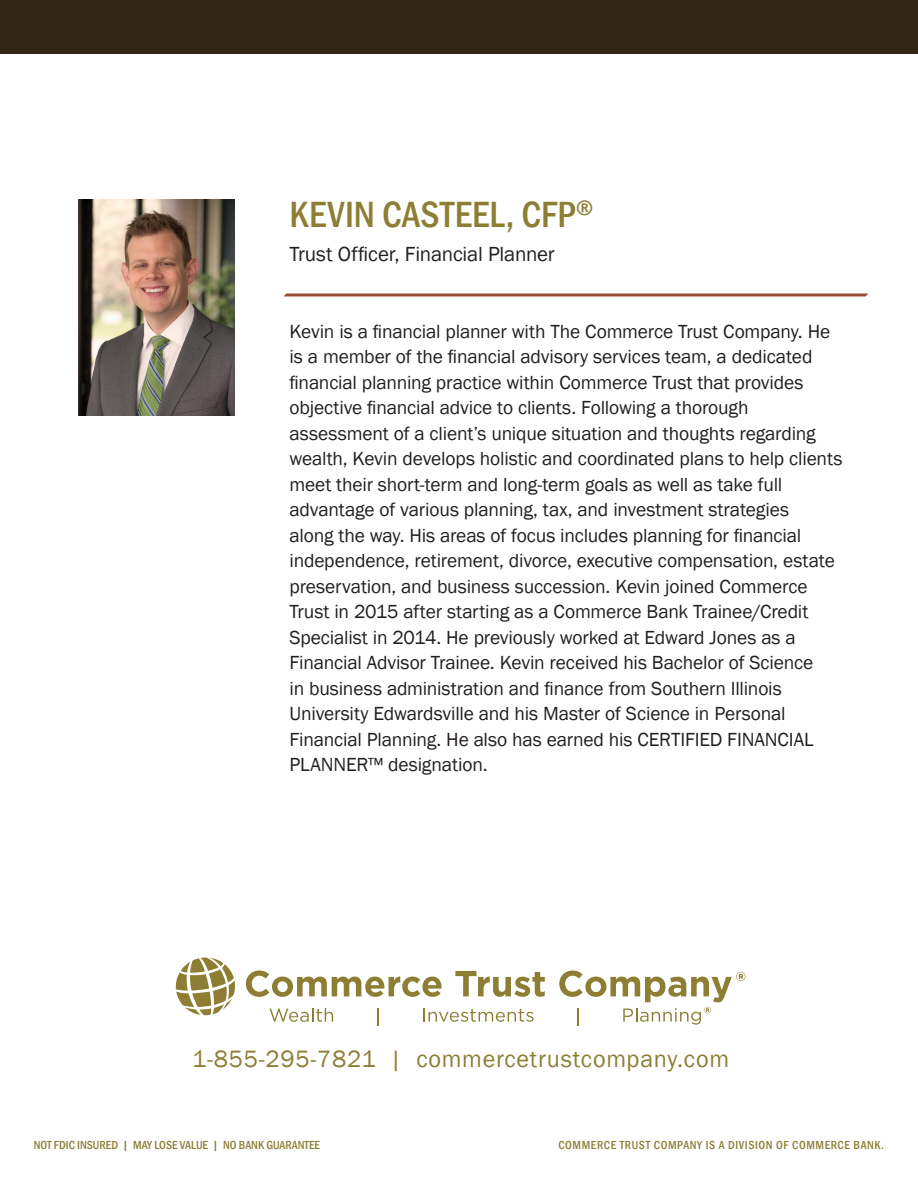
<style>
.page{position:relative;width:918px;height:1188px;background:#fff}
.page>*{position:absolute;margin:0;border:0;box-sizing:border-box;transform-origin:0 0}
.Deck{font:500 condensed 37.5px "Franklin Gothic";letter-spacing:.005em;color:#8d7e34}
.t1{font:24.3px "Franklin Gothic";letter-spacing:.03em;color:#8d7e34}
.Bio_Title{font:21px "Franklin Gothic";letter-spacing:-.01em;color:#231f20}
.Bio_Body{font:19.5px/25.5px "Franklin Gothic";letter-spacing:-.01em;color:#231f20}
.t2{font:500 condensed 12px "Franklin Gothic";letter-spacing:.04em;color:#8d7e34}
.t3{font:500 condensed 12px "Franklin Gothic";color:#8d7e34}
</style>
<div class="page">
<div style="left:0;top:0;width:918px;height:54px;background:#322515"></div>
<svg style="left:176px;top:958px;width:59px;height:57px"></svg>
<svg style="left:246px;top:971px;width:196px;height:26px"></svg>
<svg style="left:455px;top:971px;width:90px;height:26px"></svg>
<svg style="left:269px;top:1008px;width:64px;height:14px"></svg>
<svg style="left:377px;top:1008px;width:2px;height:17px"></svg>
<svg style="left:423px;top:1009px;width:111px;height:13px"></svg>
<svg style="left:559px;top:971px;width:186px;height:54px"></svg>
<svg style="left:284px;top:293px;width:585px;height:3px;background:#ac6856"></svg>
<img style="left:79px;top:200px;width:155px;height:216px">
<p class="Deck" style="left:290px;top:190px;width:305px">KEVIN CASTEEL, CFP<sup>®</sup></p>
<p class="Bio_Title" style="left:290px;top:241px;width:267px">Trust Officer, Financial Planner</p>
<p class="Bio_Body" style="left:290px;top:319px;width:554px">Kevin is a financial planner with The Commerce Trust Company. He is a member of the financial advisory services team, a dedicated financial planning practice within Commerce Trust that provides objective financial advice to clients. Following a thorough assessment of a client’s unique situation and thoughts regarding wealth, Kevin develops holistic and coordinated plans to help clients meet their short-term and long-term goals as well as take full advantage of various planning, tax, and investment strategies<br>along the way. His areas of focus includes planning for financial independence, retirement, divorce, executive compensation, estate preservation, and business succession. Kevin joined Commerce Trust in 2015 after starting as a Commerce Bank Trainee/Credit Specialist in 2014. He previously worked at Edward Jones as a Financial Advisor Trainee. Kevin received his Bachelor of Science<br>in business administration and finance from Southern Illinois University Edwardsville and his Master of Science in Personal Financial Planning. He also has earned his CERTIFIED FINANCIAL PLANNER™ designation.</p>
<p class="t1" style="left:192px;top:1044px;width:539px">1-855-295-7821 | commercetrustcompany.com</p>
<p class="t3" style="left:34px;top:1137px;width:288px">NOT FDIC INSURED | MAY LOSE VALUE | NO BANK GUARANTEE</p>
<p class="t2" style="left:558px;top:1137px;width:327px">COMMERCE TRUST COMPANY IS A DIVISION OF COMMERCE BANK.</p>
</div>
